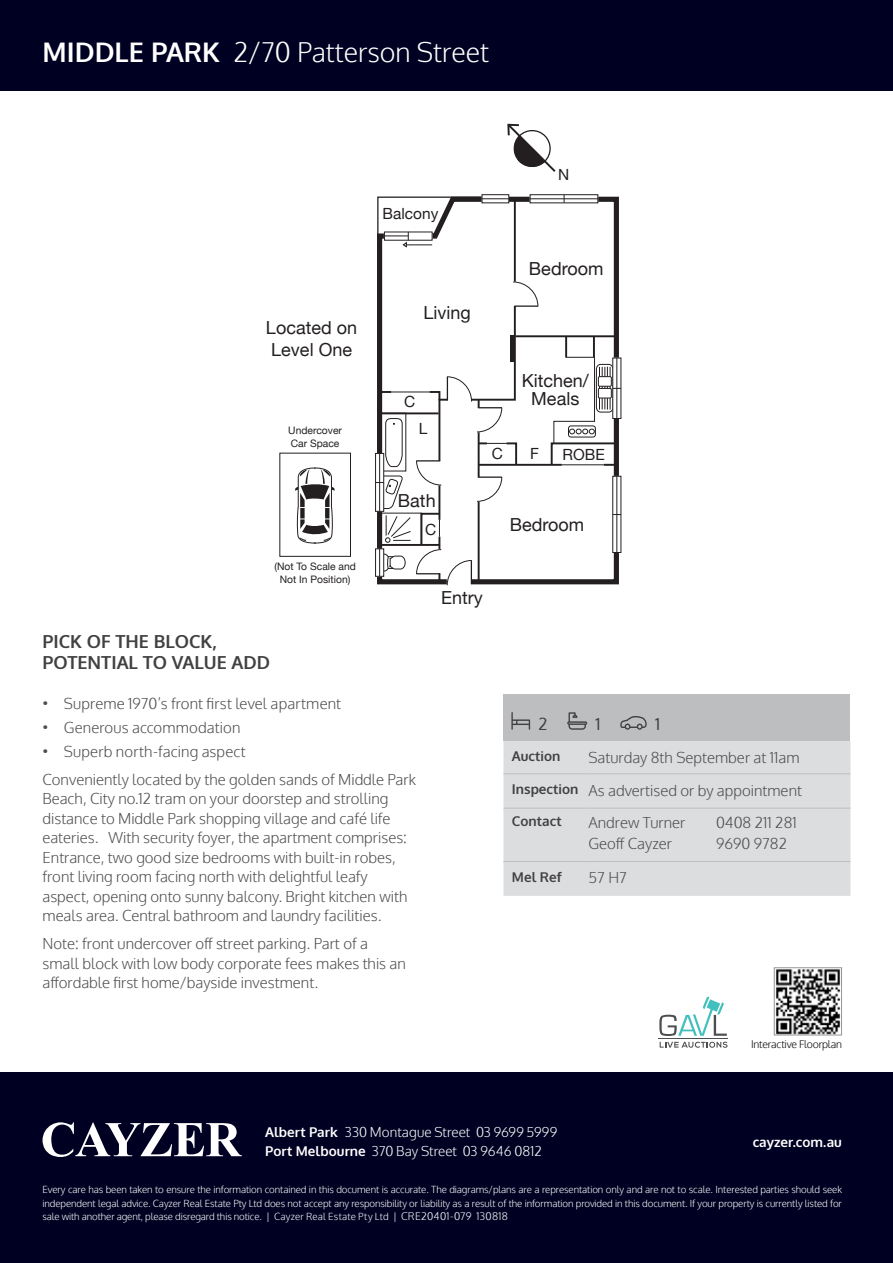
<style>
.page{position:relative;width:893px;height:1263px;background:#fff}
.page>*{position:absolute;margin:0;border:0;box-sizing:border-box;transform-origin:0 0}
.t1{font:300 27px "Oxygen";color:#fff}
.t2{font:18px/18px "Helvetica Neue";color:#231f20;text-align:center}
.t3{font:700 18px/21px "Oxygen";color:#414042}
.t4{font:16.5px "Oxygen";color:#414042}
.t5{font:15.45px "Helvetica Neue";color:#231f20}
.t6{font:300 15px/19.5px "Oxygen";color:#4d4d4f}
.t7{font:300 13.5px/19.2px "Oxygen";letter-spacing:.005em;color:#fff}
.t8{font:700 13.5px "Oxygen";color:#414042}
.t9{font:700 13.5px "Oxygen";color:#fff}
.t10{font:300 10.5px "Oxygen";letter-spacing:-.02em;color:#000}
.t11{font:10.35px/12.3px "Helvetica Neue";color:#231f20;text-align:center}
.t12{font:300 9.75px/13.5px "Oxygen";letter-spacing:-.01em;color:#fff;text-align:justify}
.s1{font-weight:700}
.s2{font-weight:700;font-size:13.5px;color:#414042}
.s3{font-size:10.5px}
</style>
<div class="page">
<div style="left:0;top:0;width:893px;height:90px;background:#002"></div>
<div style="left:0;top:1072px;width:893px;height:191px;background:#002"></div>
<svg style="left:43px;top:1122px;width:199px;height:35px"></svg>
<img style="left:776px;top:969px;width:64px;height:64px">
<div style="left:774px;top:967px;width:68px;height:68px;border:1px solid #939598"></div>
<svg style="left:660px;top:1042px;width:67px;height:6px"></svg>
<hr style="left:658px;top:1039px;width:70px;height:1px;background:#4d4e50">
<svg style="left:659px;top:996px;width:68px;height:40px"></svg>
<svg style="left:507px;top:123px;width:49px;height:49px"></svg>
<div style="left:279px;top:453px;width:72px;height:104px;border:1px solid #231f20"></div>
<svg style="left:295px;top:467px;width:40px;height:77px"></svg>
<svg style="left:481px;top:194px;width:140px;height:391px"></svg>
<hr style="left:515px;top:335px;width:100px;height:2px;background:#231f20">
<hr style="left:479px;top:464px;width:83px;height:2px;background:#231f20">
<hr style="left:565px;top:337px;width:2px;height:21px;background:#231f20">
<hr style="left:593px;top:337px;width:2px;height:21px;background:#231f20">
<div style="left:482px;top:194px;width:27px;height:9px;border:1px solid #231f20"></div>
<svg style="left:538px;top:197px;width:58px;height:4px"></svg>
<hr style="left:530px;top:198px;width:68px;height:1px;background:#231f20">
<div style="left:530px;top:194px;width:68px;height:9px;border:1px solid #231f20"></div>
<div style="left:375px;top:453px;width:9px;height:59px;border:1px solid #231f20"></div>
<svg style="left:615px;top:478px;width:4px;height:73px"></svg>
<hr style="left:616px;top:476px;width:1px;height:77px;background:#231f20">
<svg style="left:376px;top:196px;width:162px;height:390px"></svg>
<div style="left:375px;top:548px;width:9px;height:29px;border:1px solid #231f20"></div>
<svg style="left:550px;top:357px;width:71px;height:110px"></svg>
<div style="left:568px;top:426px;width:28px;height:11px;border:1px solid #231f20;border-radius:3px"></div>
<div style="left:503px;top:695px;width:347px;height:46px;background:#bcbec0"></div>
<div style="left:503px;top:741px;width:347px;height:155px;background:#dcddde"></div>
<hr style="left:503px;top:773px;width:85px;height:1px;background:#bcbec0">
<hr style="left:588px;top:773px;width:262px;height:1px;background:#bcbec0">
<hr style="left:503px;top:808px;width:85px;height:1px;background:#bcbec0">
<hr style="left:588px;top:808px;width:262px;height:1px;background:#bcbec0">
<hr style="left:503px;top:861px;width:85px;height:1px;background:#bcbec0">
<hr style="left:588px;top:861px;width:262px;height:1px;background:#bcbec0">
<svg style="left:511px;top:712px;width:19px;height:18px"></svg>
<svg style="left:620px;top:716px;width:27px;height:14px"></svg>
<svg style="left:567px;top:712px;width:20px;height:18px"></svg>
<h1 class="t1" style="left:43px;top:35px;width:448px"><span class="s1">MIDDLE PARK</span> 2/70 Patterson Street</h1>
<p class="t5" style="left:383px;top:203px;width:57px">Balcony</p>
<p class="t2" style="left:266px;top:318px;width:93px;line-height:21.6px;text-align:left">Located on<br>Level One</p>
<p class="t2" style="left:423px;top:304px;width:49px">Living</p>
<p class="t5" style="left:404px;top:391px;width:13px">C</p>
<p class="t5" style="left:558px;top:163px;width:13px">N</p>
<p class="t2" style="left:529px;top:260px;width:76px">Bedroom</p>
<p class="t2" style="left:522px;top:372px;width:69px">Kitchen/<br>Meals</p>
<p class="t11" style="left:288px;top:425px;width:55px;text-align:left">Undercover<br>Car Space</p>
<p class="t5" style="left:419px;top:417px;width:10px">L</p>
<p class="t5" style="left:492px;top:443px;width:13px">C</p>
<p class="t5" style="left:530px;top:443px;width:10px">F</p>
<p class="t5" style="left:563px;top:443px;width:44px">ROBE</p>
<p class="t2" style="left:398px;top:493px;width:39px">Bath</p>
<p class="t11" style="left:274px;top:561px;width:83px">(Not To Scale and<br>Not In Position)</p>
<p class="t3" style="left:43px;top:631px;width:229px">PICK OF THE BLOCK,<br>POTENTIAL TO VALUE ADD</p>
<p class="t5" style="left:425px;top:518px;width:13px">C</p>
<p class="t2" style="left:441px;top:590px;width:43px">Entry</p>
<p class="t6" style="left:43px;top:695px;width:300px">• Supreme 1970’s front first level apartment</p>
<p class="t6" style="left:43px;top:718px;width:199px">• Generous accommodation</p>
<p class="t6" style="left:43px;top:738px;width:375px;line-height:28px">• Superb north-facing aspect<br>Conveniently located by the golden sands of Middle Park</p>
<p class="t6" style="left:43px;top:790px;width:366px">Beach, City no.12 tram on your doorstep and strolling distance to Middle Park shopping village and café life eateries. With security foyer, the apartment comprises:<br>Entrance, two good size bedrooms with built-in robes, front living room facing north with delightful leafy aspect, opening onto sunny balcony. Bright kitchen with meals area. Central bathroom and laundry facilities.</p>
<p class="t6" style="left:43px;top:935px;width:365px">Note: front undercover off street parking. Part of a small block with low body corporate fees makes this an affordable first home/bayside investment.</p>
<p class="t2" style="left:510px;top:517px;width:76px">Bedroom</p>
<p class="t4" style="left:539px;top:712px;width:10px">2</p>
<p class="t4" style="left:596px;top:712px;width:7px">1</p>
<p class="t4" style="left:655px;top:712px;width:7px">1</p>
<p class="t6" style="left:512px;top:741px;width:292px;line-height:32.8px;text-align:right">Saturday 8th September at 11am<br><span class="s2">Inspection</span> As advertised or by appointment</p>
<p class="t8" style="left:512px;top:813px;width:51px">Contact</p>
<p class="t6" style="left:588px;top:813px;width:99px">Andrew Turner</p>
<p class="t6" style="left:716px;top:813px;width:82px">0408 211 281</p>
<p class="t6" style="left:588px;top:834px;width:85px">Geoff Cayzer</p>
<p class="t6" style="left:716px;top:834px;width:73px">9690 9782</p>
<p class="t8" style="left:512px;top:868px;width:51px">Mel Ref</p>
<p class="t6" style="left:588px;top:869px;width:40px">57 H7</p>
<p class="t8" style="left:512px;top:748px;width:50px">Auction</p>
<p class="t10" style="left:751px;top:1038px;width:92px">Interactive Floorplan</p>
<p class="t7" style="left:265px;top:1123px;width:293px"><span class="s1">Albert Park</span> 330 Montague Street 03 9699 5999<br><span class="s1">Port Melbourne</span> 370 Bay Street 03 9646 0812</p>
<p class="t9" style="left:753px;top:1133px;width:91px">cayzer.com.au</p>
<p class="t12" style="left:43px;top:1183px;width:801px">Every care has been taken to ensure the information contained in this document is accurate. The diagrams/plans are a representation only and are not to scale. Interested parties should seek independent legal advice. Cayzer Real Estate Pty Ltd does not accept any responsibility or liability as a result of the information provided in this document. If your property is currently listed for sale with another agent, please disregard this notice. | Cayzer Real Estate Pty Ltd | <span class="s3">CRE20401-079 130818</span></p>
</div>
